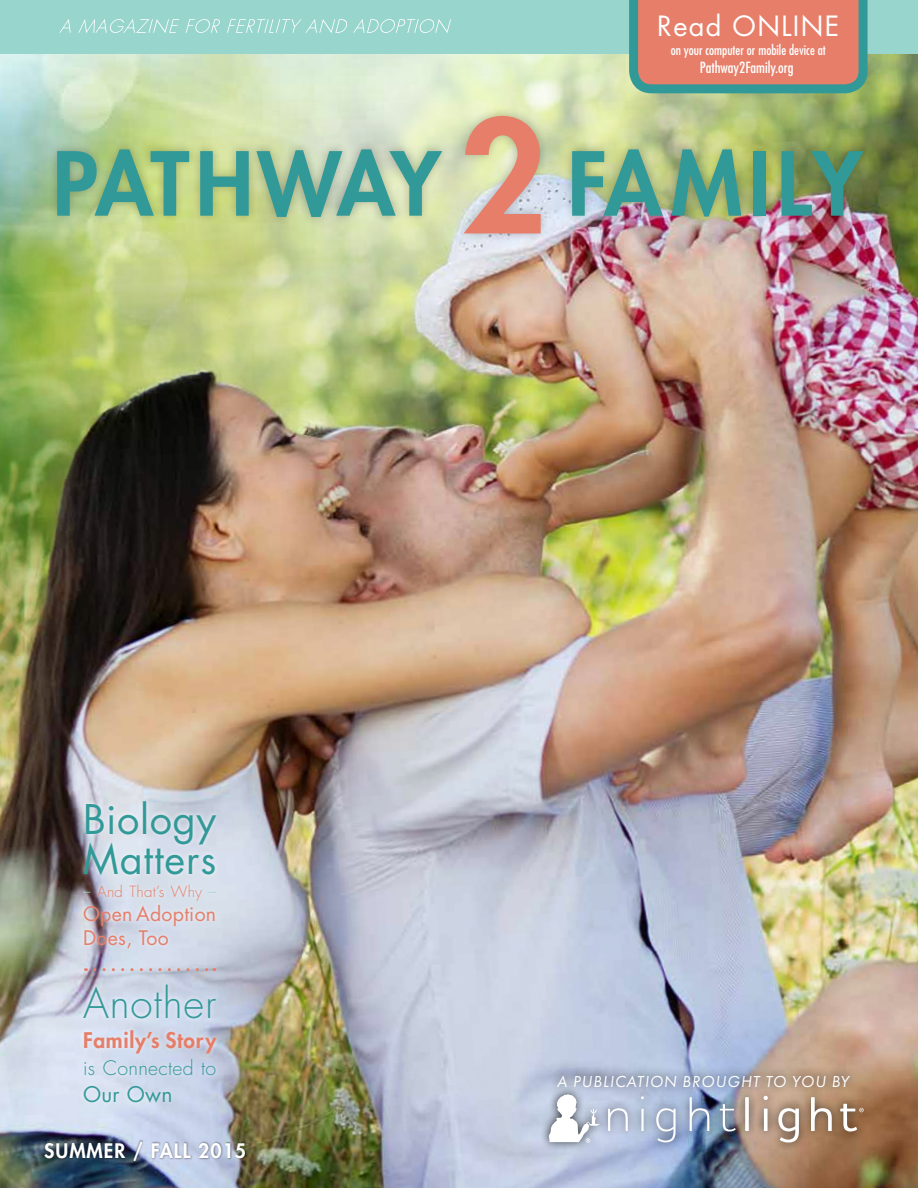
<style>
.page{position:relative;width:918px;height:1188px;background:#fff}
.page>*{position:absolute;margin:0;border:0;box-sizing:border-box;transform-origin:0 0}
.t1{font:800 85.65px "Futura";letter-spacing:.01em;color:#329999}
.t2{font:300 40.5px "Futura";letter-spacing:.02em;color:#329999}
.t3{font:39.75px/40.5px "Futura";letter-spacing:.02em;color:#329999}
.t4{font:27.15px "Futura";letter-spacing:.05em;color:#fff}
.t5{font:800 21px "Futura";letter-spacing:.03em;color:#e67e69}
.t6{font:21px "Futura";letter-spacing:.015em;color:#329999}
.t7{font:19.5px/24px "Futura";letter-spacing:.015em;color:#e67e69}
.t8{font:800 19.5px "Futura";letter-spacing:.05em;color:#fff}
.t9{font:300 19.5px "Futura";letter-spacing:.015em;color:#329999}
.t10{font:italic 16.5px "Futura PT";letter-spacing:.06em;color:#fff}
.t11{font:condensed 15px "Futura Std";color:#fff}
.t12{font:300 15px "Futura";letter-spacing:.015em;color:#e67e69}
.t13{font:condensed 13.5px "Futura Std";color:#fff}
.s1{font-size:151.95px;color:#e67e69}
.s2{color:#98d5cc}
</style>
<div class="page">
<img style="left:0;top:54px;width:918px;height:1134px">
<div style="left:0;top:0;width:918px;height:54px;background:#98d5cc"></div>
<div style="left:48px;top:107px;width:824px;height:136px;background:#000;opacity:.25"></div>
<svg style="left:59px;top:19px;width:392px;height:14px"></svg>
<div style="left:540px;top:1065px;width:333px;height:87px;background:#000;opacity:.75"></div>
<svg style="left:608px;top:1108px;width:20px;height:23px"></svg>
<hr style="left:641px;top:1109px;width:3px;height:22px;background:#fff">
<svg style="left:656px;top:1108px;width:20px;height:34px"></svg>
<svg style="left:690px;top:1097px;width:19px;height:34px"></svg>
<svg style="left:720px;top:1104px;width:16px;height:28px"></svg>
<svg style="left:745px;top:1097px;width:4px;height:34px"></svg>
<svg style="left:764px;top:1109px;width:4px;height:22px"></svg>
<svg style="left:764px;top:1096px;width:4px;height:4px"></svg>
<svg style="left:778px;top:1108px;width:21px;height:35px"></svg>
<svg style="left:811px;top:1097px;width:21px;height:34px"></svg>
<svg style="left:840px;top:1104px;width:24px;height:28px"></svg>
<svg style="left:549px;top:1094px;width:51px;height:49px"></svg>
<div style="left:43px;top:1139px;width:204px;height:23px;background:#000;opacity:.5"></div>
<svg style="left:629px;top:0;width:239px;height:93px;background:#c98370"></svg>
<div style="left:79px;top:796px;width:142px;height:311px;background:#fff;opacity:.75"></div>
<div style="left:80px;top:964px;width:140px;height:12px;background:#fff;opacity:.5"></div>
<svg style="left:95px;top:968px;width:120px;height:3px"></svg>
<h3 class="t4" style="left:657px;top:7px;width:184px">Read ONLINE</h3>
<p class="t13" style="left:671px;top:42px;width:157px">on your computer or mobile device at</p>
<p class="t11" style="left:700px;top:58px;width:95px">Pathway2Family.org</p>
<h1 class="t1" style="left:53px;top:130px;width:811px">PATHWAY <span class="s1">2</span> FAMILY</h1>
<h3 class="t3" style="left:83px;top:799px;width:135px">Biology<br>Matters</h3>
<p class="t12" style="left:83px;top:882px;width:135px"><span class="s2">–</span> And That’s Why <span class="s2">–</span></p>
<h3 class="t7" style="left:83px;top:901px;width:135px">Open Adoption<br>Does, Too</h3>
<h2 class="t2" style="left:83px;top:977px;width:135px">Another</h2>
<h3 class="t5" style="left:83px;top:1026px;width:135px">Family’s Story</h3>
<h3 class="t9" style="left:83px;top:1055px;width:135px">is Connected to</h3>
<h3 class="t6" style="left:83px;top:1079px;width:91px">Our Own</h3>
<h3 class="t8" style="left:44px;top:1138px;width:203px">SUMMER / FALL 2015</h3>
<p class="t10" style="left:557px;top:1071px;width:294px">A PUBLICATION BROUGHT TO YOU BY</p>
</div>
